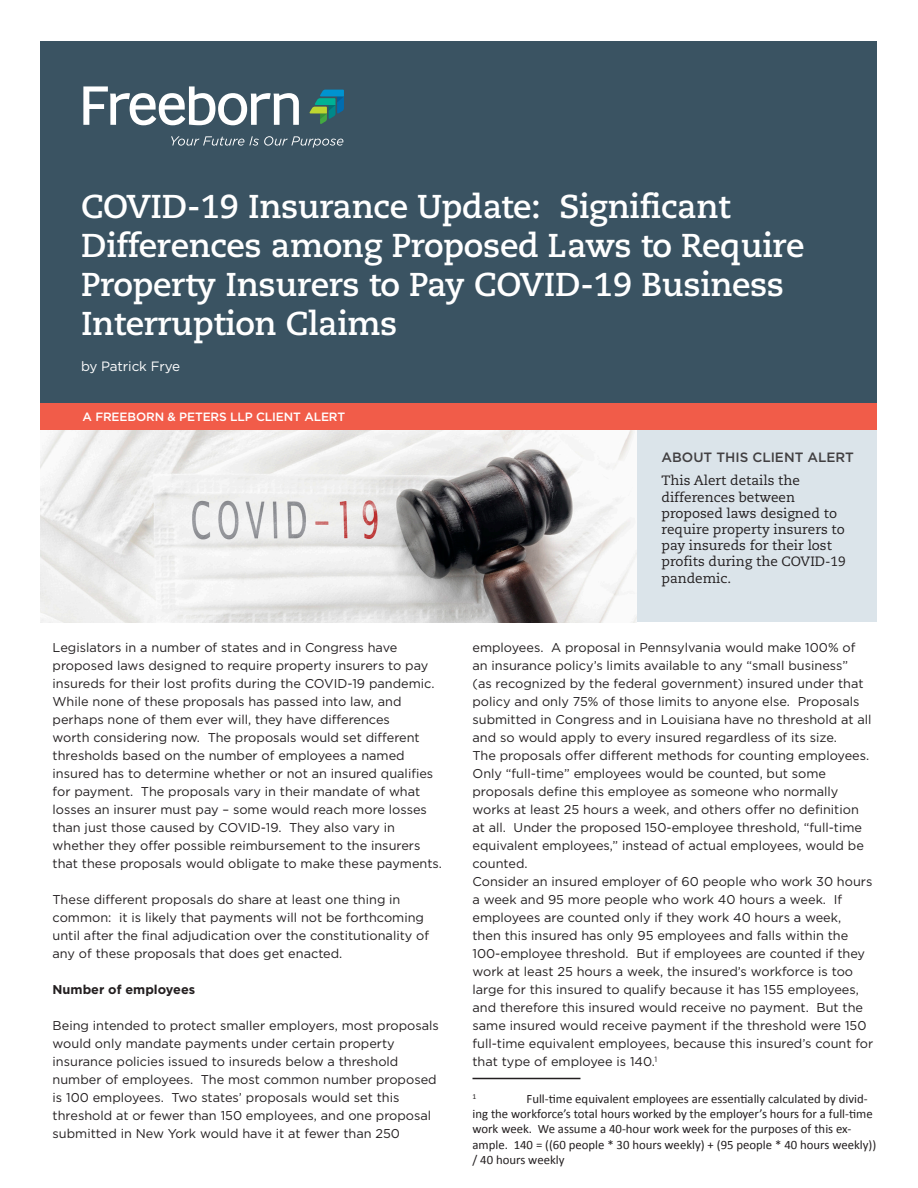
<style>
.page{position:relative;width:918px;height:1188px;background:#fff}
.page>*{position:absolute;margin:0;border:0;box-sizing:border-box;transform-origin:0 0}
.Headline_2{font:700 33px/39px "Caecilia LT Std";letter-spacing:-.01em;color:#fff}
.Body_Text{font:13.5px/16.2px "Caecilia LT Std";color:#231f20}
.About_Header{font:500 13.5px "Gotham";color:#413f41}
.Headline_2-2{font:13.5px "Gotham";letter-spacing:-.01em;color:#fff}
.Body_Text-2{font:12.75px/18px "Gotham";color:#231f20}
.t1{font:12.75px/15.3px "Calibri";color:#231f20}
.Body_Text-3{font:700 12.75px "Gotham";color:#231f20}
.t2{font:500 12px "Gotham";letter-spacing:-.01em;color:#fff}
.t3{font:7.65px "Calibri";color:#231f20}
</style>
<div class="page">
<hr style="left:472px;top:1078px;width:108px;height:1px;background:#231f20">
<div style="left:41px;top:41px;width:836px;height:363px;background:#3a5362"></div>
<svg style="left:83px;top:86px;width:216px;height:39px"></svg>
<svg style="left:309px;top:90px;width:35px;height:34px"></svg>
<svg style="left:171px;top:136px;width:172px;height:12px"></svg>
<div style="left:41px;top:404px;width:836px;height:26px;background:#f15c49"></div>
<div style="left:610px;top:430px;width:267px;height:192px;background:#dbe4ea"></div>
<img style="left:41px;top:430px;width:596px;height:192px">
<p class="Headline_2" style="left:81px;top:187px;width:725px">COVID-19 Insurance Update: Significant Differences among Proposed Laws to Require Property Insurers to Pay COVID-19 Business Interruption Claims</p>
<p class="Headline_2-2" style="left:81px;top:357px;width:101px">by Patrick Frye</p>
<p class="t2" style="left:82px;top:409px;width:264px">A FREEBORN &amp; PETERS LLP CLIENT ALERT</p>
<p class="Body_Text-2" style="left:53px;top:638px;width:391px">Legislators in a number of states and in Congress have proposed laws designed to require property insurers to pay insureds for their lost profits during the COVID-19 pandemic.<br>While none of these proposals has passed into law, and perhaps none of them ever will, they have differences<br>worth considering now. The proposals would set different thresholds based on the number of employees a named insured has to determine whether or not an insured qualifies for payment. The proposals vary in their mandate of what losses an insurer must pay – some would reach more losses than just those caused by COVID-19. They also vary in whether they offer possible reimbursement to the insurers that these proposals would obligate to make these payments.</p>
<p class="Body_Text-2" style="left:53px;top:890px;width:378px">These different proposals do share at least one thing in common: it is likely that payments will not be forthcoming until after the final adjudication over the constitutionality of any of these proposals that does get enacted.</p>
<p class="Body_Text-3" style="left:53px;top:981px;width:144px">Number of employees</p>
<p class="Body_Text-2" style="left:53px;top:1016px;width:388px">Being intended to protect smaller employers, most proposals would only mandate payments under certain property insurance policies issued to insureds below a threshold number of employees. The most common number proposed is 100 employees. Two states’ proposals would set this threshold at or fewer than 150 employees, and one proposal submitted in New York would have it at fewer than 250</p>
<p class="About_Header" style="left:662px;top:449px;width:194px">ABOUT THIS CLIENT ALERT</p>
<p class="Body_Text" style="left:662px;top:473px;width:186px">This Alert details the differences between proposed laws designed to require property insurers to pay insureds for their lost profits during the COVID-19 pandemic.</p>
<p class="Body_Text-2" style="left:472px;top:638px;width:400px">employees. A proposal in Pennsylvania would make 100% of an insurance policy’s limits available to any “small business”<br>(as recognized by the federal government) insured under that policy and only 75% of those limits to anyone else. Proposals submitted in Congress and in Louisiana have no threshold at all and so would apply to every insured regardless of its size.</p>
<p class="Body_Text-2" style="left:472px;top:746px;width:398px">The proposals offer different methods for counting employees.<br>Only “full-time” employees would be counted, but some proposals define this employee as someone who normally works at least 25 hours a week, and others offer no definition at all. Under the proposed 150-employee threshold, “full-time equivalent employees,” instead of actual employees, would be counted.</p>
<p class="Body_Text-2" style="left:472px;top:872px;width:402px">Consider an insured employer of 60 people who work 30 hours a week and 95 more people who work 40 hours a week. If employees are counted only if they work 40 hours a week,<br>then this insured has only 95 employees and falls within the 100-employee threshold. But if employees are counted if they work at least 25 hours a week, the insured’s workforce is too large for this insured to qualify because it has 155 employees, and therefore this insured would receive no payment. But the same insured would receive payment if the threshold were 150 full-time equivalent employees, because this insured’s count for that type of employee is 140.<sup>1</sup></p>
<p class="t3" style="left:472px;top:1091px;width:5px">1</p>
<p class="t1" style="left:472px;top:1091px;width:405px;text-indent:54px">Full-time equivalent employees are essentially calculated by divid&shy;ing the workforce’s total hours worked by the employer’s hours for a full-time work week. We assume a 40-hour work week for the purposes of this ex&shy;ample. 140 = ((60 people * 30 hours weekly) + (95 people * 40 hours weekly)) / 40 hours weekly</p>
</div>
